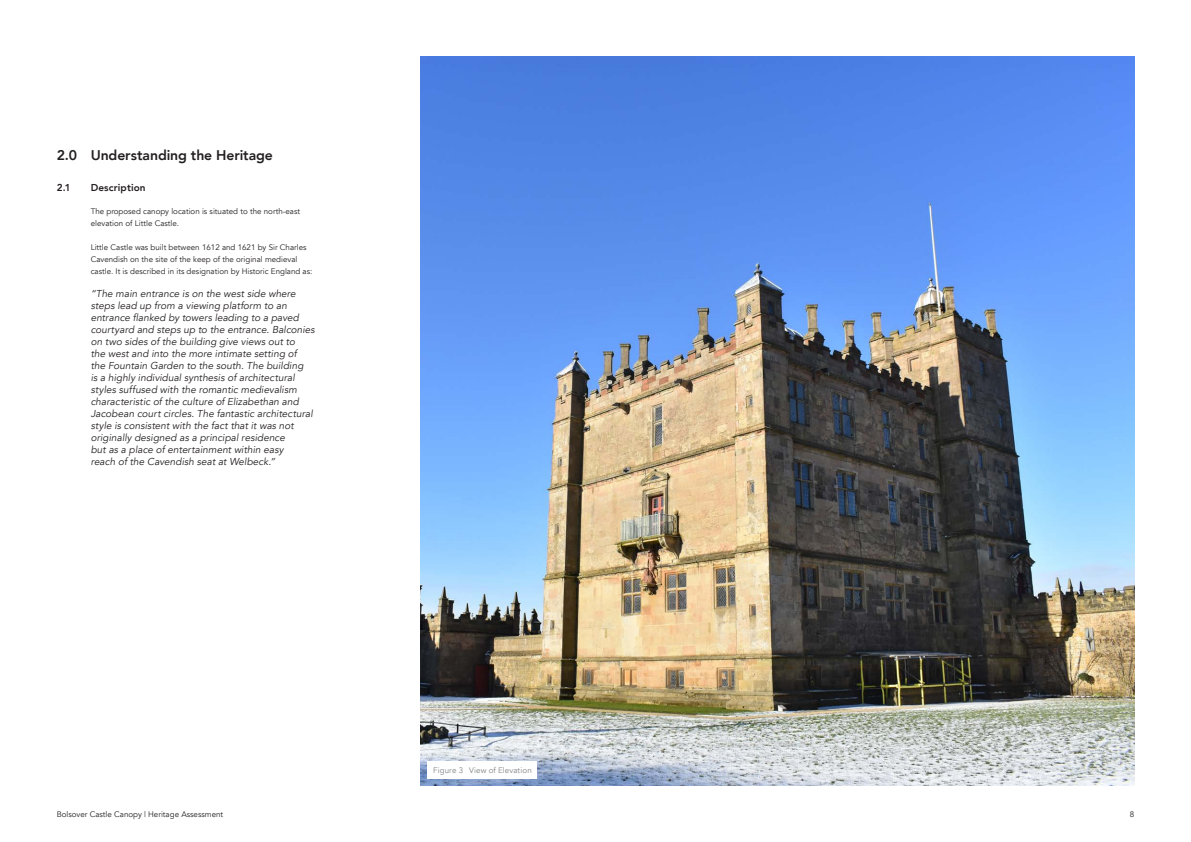
<style>
.page{position:relative;width:1191px;height:842px;background:#fff}
.page>*{position:absolute;margin:0;border:0;box-sizing:border-box;transform-origin:0 0}
.t1{font:800 14px "Avenir LT";letter-spacing:-.005em;color:#231f20}
.In-copy_references{font:italic 10px/12px "Avenir LT";letter-spacing:.005em;color:#231f20}
.t2{font:800 10px "Avenir LT";letter-spacing:.01em;color:#231f20}
.body_in_numbered_tex{font:8px/12px "Avenir LT";color:#231f20}
.t3{font:8px "Avenir LT";letter-spacing:.015em;color:#808285}
</style>
<div class="page">
<img style="left:420px;top:57px;width:714px;height:728px">
<div style="left:427px;top:761px;width:110px;height:17px;background:#fff"></div>
<p class="t1" style="left:57px;top:147px;width:218px">2.0 Understanding the Heritage</p>
<p class="t2" style="left:57px;top:182px;width:16px">2.1</p>
<p class="t2" style="left:91px;top:182px;width:56px">Description</p>
<p class="body_in_numbered_tex" style="left:91px;top:206px;width:211px">The proposed canopy location is situated to the north-east elevation of Little Castle.</p>
<p class="body_in_numbered_tex" style="left:91px;top:241px;width:223px">Little Castle was built between 1612 and 1621 by Sir Charles<br>Cavendish on the site of the keep of the original medieval castle. It is described in its designation by Historic England as:</p>
<p class="In-copy_references" style="left:91px;top:288px;width:226px">“The main entrance is on the west side where steps lead up from a viewing platform to an entrance flanked by towers leading to a paved courtyard and steps up to the entrance. Balconies on two sides of the building give views out to<br>the west and into the more intimate setting of<br>the Fountain Garden to the south. The building<br>is a highly individual synthesis of architectural styles suffused with the romantic medievalism characteristic of the culture of Elizabethan and Jacobean court circles. The fantastic architectural style is consistent with the fact that it was not originally designed as a principal residence<br>but as a place of entertainment within easy<br>reach of the Cavendish seat at Welbeck.”</p>
<p class="t3" style="left:433px;top:765px;width:100px">Figure 3 View of Elevation</p>
<p class="body_in_numbered_tex" style="left:57px;top:808px;width:168px">Bolsover Castle Canopy | Heritage Assessment</p>
<p class="body_in_numbered_tex" style="left:1129px;top:808px;width:6px">8</p>
</div>
